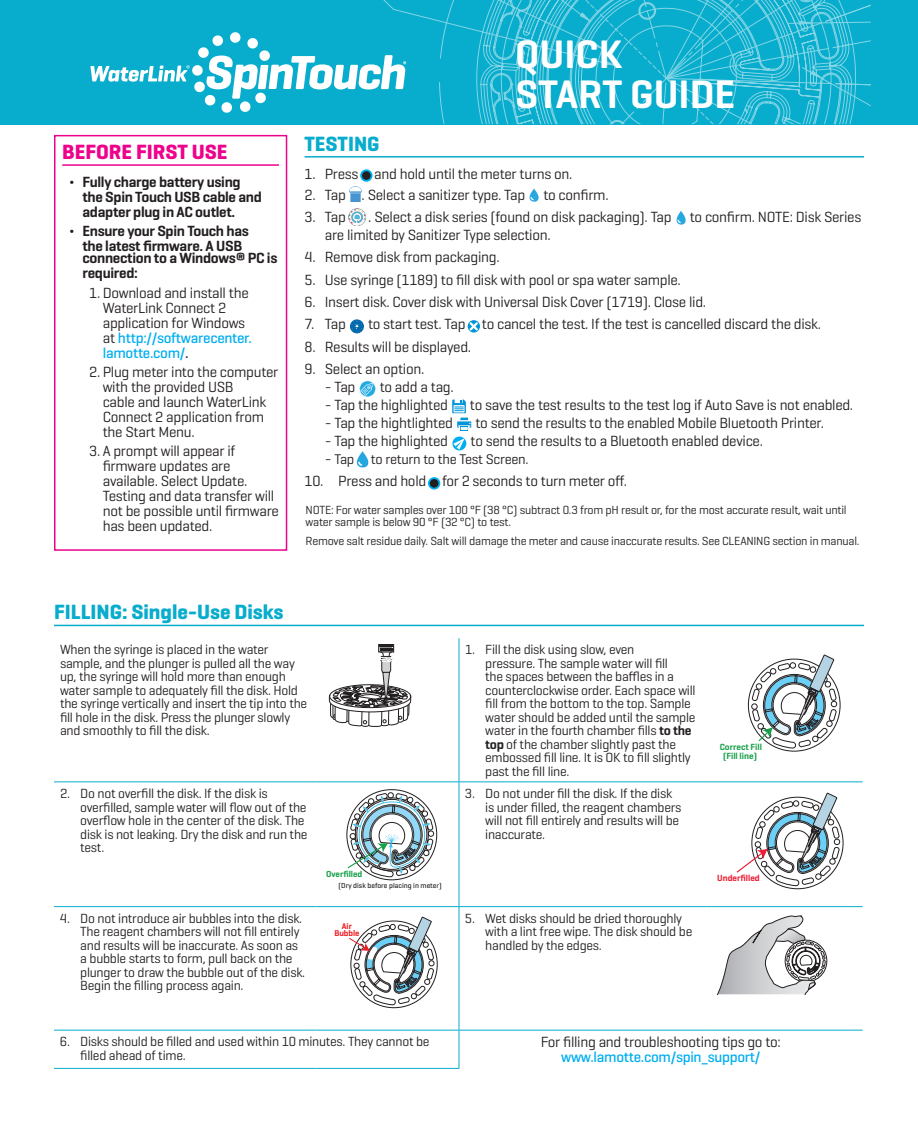
<style>
.page{position:relative;width:918px;height:1134px;background:#fff}
.page>*{position:absolute;margin:0;border:0;box-sizing:border-box;transform-origin:0 0}
.head{font:600 40.5px/40.5px "Geogrotesque";color:#fff}
.Head_2{font:700 21px "Geogrotesque";color:#08accc}
.Head_2-2{font:700 21px "Geogrotesque";color:#ed028c}
.t1{font:15px/15px "Geogrotesque";letter-spacing:-.02em;color:#231f20}
.t2{font:600 15px/15px "Geogrotesque";letter-spacing:-.02em;color:#231f20}
.t3{font:14.25px "Geogrotesque";letter-spacing:-.02em;color:#231f20}
.table_text_9pt{font:13.5px/13.5px "Geogrotesque";letter-spacing:-.02em;color:#231f20}
.note{font:12px/12px "Geogrotesque";letter-spacing:-.02em;color:#231f20}
.t4{font:600 9.15px/8.9px "Geogrotesque";color:#18a049;text-align:center}
.t5{font:600 9px "Geogrotesque";color:#ed1b33}
.t6{font:600 8.85px "Geogrotesque";color:#16a049}
.t7{font:600 8.55px/6.9px "Geogrotesque";letter-spacing:-.005em;color:#ee1d23;text-align:center}
.t8{font:500 7.35px "Geogrotesque";color:#231f20}
.s1{font-weight:300}
.s2{font-weight:500;color:#00aeef}
.s3{font-weight:500}
.s4{font-size:15px}
.s5{font-weight:600}
</style>
<div class="page">
<div style="left:0;top:0;width:918px;height:124px;background:#08accc"></div>
<svg style="left:90px;top:0;width:781px;height:125px"></svg>
<hr style="left:62px;top:164px;width:217px;height:2px;background:#ed028c">
<div style="left:54px;top:135px;width:233px;height:416px;border:2px solid #ed028c"></div>
<hr style="left:305px;top:156px;width:559px;height:2px;background:#08accc">
<svg style="left:360px;top:169px;width:13px;height:13px"></svg>
<div style="left:359px;top:168px;width:15px;height:15px;border:1px solid #fff;border-radius:50%"></div>
<div style="left:362px;top:171px;width:9px;height:9px;background:#231f20;border-radius:50%"></div>
<img style="left:349px;top:186px;width:12px;height:15px">
<img style="left:529px;top:188px;width:10px;height:14px">
<img style="left:349px;top:208px;width:17px;height:17px">
<img style="left:676px;top:211px;width:10px;height:14px">
<svg style="left:350px;top:319px;width:14px;height:15px"></svg>
<div style="left:466px;top:319px;width:15px;height:15px;border:1px solid #fff;border-radius:50%"></div>
<svg style="left:468px;top:320px;width:12px;height:13px"></svg>
<img style="left:359px;top:380px;width:17px;height:17px">
<svg style="left:452px;top:399px;width:14px;height:15px"></svg>
<div style="left:460px;top:417px;width:9px;height:6px;background:#0095d9"></div>
<div style="left:459px;top:416px;width:10px;height:8px;border:1px solid #fff"></div>
<svg style="left:457px;top:421px;width:15px;height:7px"></svg>
<div style="left:456px;top:420px;width:17px;height:9px;border:1px solid #fff"></div>
<div style="left:460px;top:426px;width:8px;height:5px;background:#0095d9"></div>
<svg style="left:458px;top:423px;width:13px;height:7px"></svg>
<svg style="left:452px;top:436px;width:15px;height:15px"></svg>
<div style="left:451px;top:435px;width:17px;height:17px;border:1px solid #fff;border-radius:50%"></div>
<svg style="left:453px;top:438px;width:12px;height:12px"></svg>
<img style="left:356px;top:451px;width:13px;height:17px">
<svg style="left:427px;top:477px;width:14px;height:13px"></svg>
<div style="left:427px;top:476px;width:14px;height:15px;border:1px solid #fff;border-radius:50%"></div>
<div style="left:430px;top:479px;width:8px;height:9px;background:#231f20;border-radius:50%"></div>
<hr style="left:54px;top:625px;width:810px;height:1px;background:#08accc">
<hr style="left:54px;top:782px;width:262px;height:1px;background:#08accc">
<hr style="left:316px;top:782px;width:143px;height:1px;background:#08accc">
<hr style="left:459px;top:782px;width:247px;height:1px;background:#08accc">
<hr style="left:706px;top:782px;width:157px;height:1px;background:#08accc">
<hr style="left:54px;top:906px;width:262px;height:1px;background:#08accc">
<hr style="left:316px;top:906px;width:143px;height:1px;background:#08accc">
<hr style="left:459px;top:906px;width:247px;height:1px;background:#08accc">
<hr style="left:706px;top:906px;width:157px;height:1px;background:#08accc">
<hr style="left:54px;top:1030px;width:262px;height:1px;background:#08accc">
<hr style="left:316px;top:1030px;width:143px;height:1px;background:#08accc">
<hr style="left:459px;top:1030px;width:247px;height:1px;background:#08accc">
<hr style="left:706px;top:1030px;width:157px;height:1px;background:#08accc">
<hr style="left:54px;top:1068px;width:262px;height:1px;background:#08accc">
<hr style="left:316px;top:1068px;width:143px;height:1px;background:#08accc">
<hr style="left:459px;top:638px;width:1px;height:144px;background:#08accc">
<hr style="left:459px;top:782px;width:1px;height:124px;background:#08accc">
<hr style="left:459px;top:907px;width:1px;height:123px;background:#08accc">
<hr style="left:459px;top:1031px;width:1px;height:37px;background:#08accc">
<svg style="left:328px;top:644px;width:84px;height:83px"></svg>
<svg style="left:752px;top:654px;width:85px;height:94px"></svg>
<svg style="left:346px;top:793px;width:88px;height:84px"></svg>
<svg style="left:736px;top:792px;width:104px;height:94px"></svg>
<svg style="left:349px;top:916px;width:85px;height:89px"></svg>
<svg style="left:717px;top:915px;width:111px;height:79px"></svg>
<p class="Head_2-2" style="left:62px;top:139px;width:167px">BEFORE FIRST USE</p>
<p class="t2" style="left:82px;top:174px;width:181px;text-indent:-14px"><span class="s1">¬</span> Fully charge battery using the Spin Touch USB cable and adapter plug in AC outlet.</p>
<p class="t2" style="left:69px;top:223px;width:181px;text-align:center"><span class="s1">¬</span> Ensure your Spin Touch has the latest firmware. A USB</p>
<p class="t2" style="left:82px;top:250px;width:196px">connection to a Windows® PC is required:</p>
<p class="t1" style="left:103px;top:284px;width:151px;text-indent:-14px">1. Download and install the<br>WaterLink Connect 2 application for Windows at <span class="s2">http://softwarecenter. lamotte.com/</span><span class="s3">.</span></p>
<p class="t1" style="left:103px;top:364px;width:177px;text-indent:-14px">2. Plug meter into the computer with the provided USB<br>cable and launch WaterLink<br>Connect 2 application from the Start Menu.</p>
<p class="t1" style="left:103px;top:443px;width:178px;text-indent:-14px">3. A prompt will appear if firmware updates are available. Select Update.<br>Testing and data transfer will not be possible until firmware has been updated.</p>
<p class="head" style="left:515px;top:33px;width:222px">QUICK<br>START GUIDE</p>
<p class="Head_2" style="left:305px;top:130px;width:77px">TESTING</p>
<p class="t1" style="left:305px;top:166px;width:270px">1. Press and hold until the meter turns on.</p>
<p class="t1" style="left:305px;top:187px;width:306px">2. Tap . Select a sanitizer type. Tap to confirm.</p>
<p class="t1" style="left:305px;top:209px;width:43px">3. Tap</p>
<p class="t1" style="left:325px;top:208px;width:538px;line-height:18px;text-indent:43px">. Select a disk series (found on disk packaging). Tap to confirm. NOTE: Disk Series are limited by Sanitizer Type selection.</p>
<p class="t1" style="left:305px;top:249px;width:197px">4. Remove disk from packaging.</p>
<p class="t1" style="left:305px;top:272px;width:378px">5. Use syringe (1189) to fill disk with pool or spa water sample.</p>
<p class="t1" style="left:305px;top:294px;width:403px">6. Insert disk. Cover disk with Universal Disk Cover (1719). Close lid.</p>
<p class="t1" style="left:305px;top:316px;width:43px">7. Tap</p>
<p class="t1" style="left:368px;top:316px;width:455px">to start test. Tap to cancel the test. If the test is cancelled discard the disk.</p>
<p class="t1" style="left:305px;top:339px;width:168px">8. Results will be displayed.</p>
<p class="t1" style="left:305px;top:361px;width:121px">9. Select an option.</p>
<p class="t1" style="left:325px;top:379px;width:32px">- Tap</p>
<p class="t1" style="left:380px;top:379px;width:76px">to add a tag.</p>
<p class="t1" style="left:325px;top:397px;width:125px">- Tap the highlighted</p>
<p class="t1" style="left:470px;top:397px;width:385px">to save the test results to the test log if Auto Save is not enabled.</p>
<p class="t1" style="left:325px;top:415px;width:130px">- Tap the hightlighted</p>
<p class="t1" style="left:476px;top:415px;width:350px">to send the results to the enabled Mobile Bluetooth Printer.</p>
<p class="t1" style="left:325px;top:433px;width:125px">- Tap the highlighted</p>
<p class="t1" style="left:471px;top:433px;width:294px">to send the results to a Bluetooth enabled device.</p>
<p class="t3" style="left:325px;top:450px;width:205px"><span class="s4">-</span> Tap to return to the Test Screen.</p>
<p class="t1" style="left:305px;top:473px;width:324px">10. Press and hold for 2 seconds to turn meter off.</p>
<p class="note" style="left:306px;top:504px;width:543px">NOTE: For water samples over 100 °F (38 °C) subtract 0.3 from pH result or, for the most accurate result, wait until water sample is below 90 °F (32 °C) to test.</p>
<p class="note" style="left:306px;top:535px;width:555px">Remove salt residue daily. Salt will damage the meter and cause inaccurate results. See CLEANING section in manual.</p>
<p class="Head_2" style="left:54px;top:599px;width:231px">FILLING: Single-Use Disks</p>
<p class="table_text_9pt" style="left:60px;top:643px;width:249px">When the syringe is placed in the water sample, and the plunger is pulled all the way up, the syringe will hold more than enough water sample to adequately fill the disk. Hold the syringe vertically and insert the tip into the fill hole in the disk. Press the plunger slowly and smoothly to fill the disk.</p>
<p class="table_text_9pt" style="left:485px;top:643px;width:212px;text-indent:-20px">1. Fill the disk using slow, even<br>pressure. The sample water will fill<br>the spaces between the baffles in a counterclockwise order. Each space will fill from the bottom to the top. Sample water should be added until the sample water in the fourth chamber fills <span class="s5">to the top</span> of the chamber slightly past the embossed fill line. It is OK to fill slightly past the fill line.</p>
<p class="table_text_9pt" style="left:80px;top:786px;width:229px;text-indent:-20px">2. Do not overfill the disk. If the disk is overfilled, sample water will flow out of the overflow hole in the center of the disk. The disk is not leaking. Dry the disk and run the test.</p>
<p class="t6" style="left:326px;top:869px;width:38px">Overfilled</p>
<p class="t8" style="left:339px;top:881px;width:105px">(Dry disk before placing in meter)</p>
<p class="table_text_9pt" style="left:485px;top:786px;width:198px;text-indent:-20px">3. Do not under fill the disk. If the disk is under filled, the reagent chambers will not fill entirely and results will be inaccurate.</p>
<p class="table_text_9pt" style="left:80px;top:911px;width:227px;text-indent:-20px">4. Do not introduce air bubbles into the disk.<br>The reagent chambers will not fill entirely and results will be inaccurate. As soon as a bubble starts to form, pull back on the plunger to draw the bubble out of the disk.<br>Begin the filling process again.</p>
<p class="t7" style="left:334px;top:922px;width:27px">Air<br>Bubble</p>
<p class="table_text_9pt" style="left:485px;top:911px;width:209px;text-indent:-20px">5. Wet disks should be dried thoroughly with a lint free wipe. The disk should be handled by the edges.</p>
<p class="t4" style="left:720px;top:742px;width:44px">Correct Fill (Fill line)</p>
<p class="t5" style="left:717px;top:872px;width:44px">Underfilled</p>
<p class="table_text_9pt" style="left:80px;top:1035px;width:351px;text-indent:-20px">6. Disks should be filled and used within 10 minutes. They cannot be filled ahead of time.</p>
<p class="t1" style="left:541px;top:1034px;width:242px;text-align:center">For filling and troubleshooting tips go to: <span class="s2">www.lamotte.com/spin_support/</span></p>
</div>
